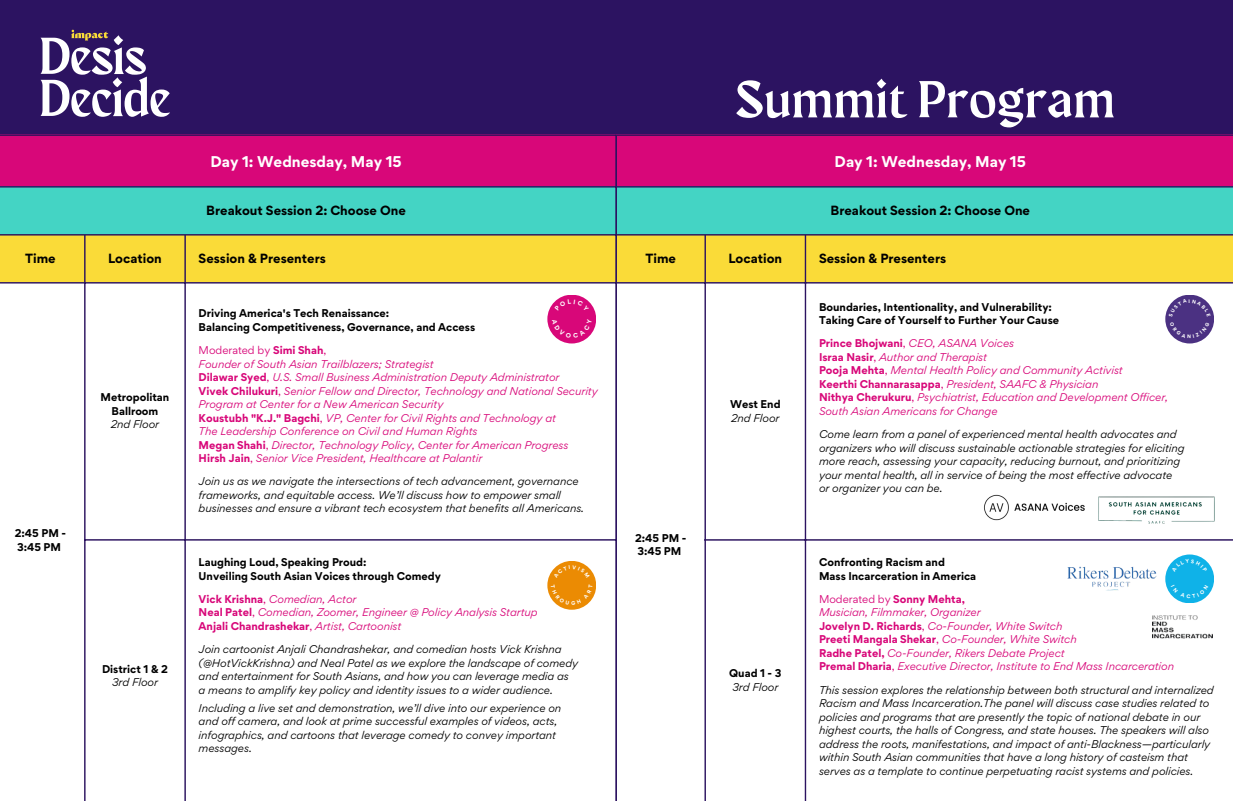
<style>
.page{position:relative;width:1233px;height:801px;background:#2c1361}
.page>*{position:absolute;margin:0;border:0;box-sizing:border-box;transform-origin:0 0}
.t1{font:51.9px "Maragsa Display";letter-spacing:.03em;color:#fff}
.t2{font:700 13.9px "Gordita";color:#fff}
.t3{font:700 11.9px "Gordita";color:#000}
.t4{font:italic 10.1px/13.5px "Gordita";color:#000}
.t5{font:italic 10.1px/13.5px "Gordita";color:#d80779}
.t6{font:700 10.1px/13.5px "Gordita";color:#000}
.t7{font:10.1px "Gordita";color:#d80779}
.t8{font:700 10.1px "Gordita";color:#d80779}
.s1{font-weight:700}
.s2{font-weight:700;font-style:normal}
.s3{font-style:normal}
.s4{font-weight:400}
.s5{font-weight:400;font-style:italic}
</style>
<div class="page">
<svg style="left:71px;top:30px;width:37px;height:10px"></svg>
<div style="left:0;top:135px;width:616px;height:52px;background:#d80779"></div>
<div style="left:0;top:187px;width:616px;height:48px;background:#44d4c4"></div>
<div style="left:1px;top:284px;width:615px;height:516px;background:#fff"></div>
<hr style="left:0;top:136px;width:1px;height:665px;background:#2c1361">
<hr style="left:84px;top:236px;width:2px;height:565px;background:#2c1361">
<hr style="left:184px;top:236px;width:2px;height:565px;background:#2c1361">
<hr style="left:0;top:134px;width:617px;height:2px;background:#2c1361">
<hr style="left:0;top:186px;width:617px;height:2px;background:#2c1361">
<hr style="left:0;top:234px;width:617px;height:2px;background:#2c1361">
<hr style="left:84px;top:539px;width:533px;height:2px;background:#2c1361">
<div style="left:616px;top:135px;width:617px;height:52px;background:#d80779"></div>
<div style="left:616px;top:187px;width:617px;height:48px;background:#44d4c4"></div>
<div style="left:0;top:235px;width:1232px;height:48px;background:#fadb38"></div>
<div style="left:617px;top:284px;width:615px;height:516px;background:#fff"></div>
<hr style="left:616px;top:136px;width:1px;height:665px;background:#2c1361">
<hr style="left:705px;top:236px;width:1px;height:565px;background:#2c1361">
<hr style="left:805px;top:236px;width:1px;height:565px;background:#2c1361">
<hr style="left:1232px;top:136px;width:1px;height:665px;background:#2c1361">
<hr style="left:616px;top:134px;width:617px;height:2px;background:#2c1361">
<hr style="left:616px;top:186px;width:617px;height:2px;background:#2c1361">
<hr style="left:616px;top:234px;width:617px;height:2px;background:#2c1361">
<hr style="left:616px;top:282px;width:617px;height:2px;background:#2c1361">
<hr style="left:705px;top:539px;width:528px;height:2px;background:#2c1361">
<img style="left:983px;top:494px;width:102px;height:26px">
<img style="left:1099px;top:496px;width:115px;height:28px">
<img style="left:1067px;top:566px;width:90px;height:26px">
<img style="left:1153px;top:597px;width:59px;height:59px">
<div style="left:547px;top:561px;width:49px;height:49px;background:#eb8b03;border-radius:50%"></div>
<div style="left:1165px;top:555px;width:49px;height:48px;background:#0fb2e8;border-radius:50%"></div>
<div style="left:1165px;top:295px;width:49px;height:49px;background:#4b3182;border-radius:50%"></div>
<div style="left:547px;top:295px;width:49px;height:49px;background:#d80779;border-radius:50%"></div>
<svg style="left:554px;top:565px;width:36px;height:4px"></svg>
<svg style="left:551px;top:597px;width:42px;height:8px"></svg>
<svg style="left:1172px;top:559px;width:35px;height:3px"></svg>
<svg style="left:1171px;top:594px;width:38px;height:4px"></svg>
<svg style="left:1169px;top:299px;width:42px;height:39px"></svg>
<svg style="left:555px;top:299px;width:35px;height:4px"></svg>
<svg style="left:552px;top:333px;width:40px;height:5px"></svg>
<h1 class="t1" style="left:40px;top:34px;width:108px">Desis</h1>
<p class="t1" style="left:40px;top:76px;width:132px">Decide</p>
<h1 class="t2" style="left:210px;top:152px;width:193px">Day 1: Wednesday, May 15</h1>
<h1 class="t3" style="left:206px;top:202px;width:201px">Breakout Session 2: Choose One</h1>
<p class="t3" style="left:25px;top:250px;width:32px">Time</p>
<p class="t3" style="left:108px;top:250px;width:55px">Location</p>
<p class="t3" style="left:199px;top:250px;width:129px">Session &amp; Presenters</p>
<p class="t6" style="left:15px;top:526px;width:53px">2:45 PM -<br>3:45 PM</p>
<p class="t6" style="left:101px;top:391px;width:70px;text-align:center">Metropolitan<br>Ballroom</p>
<p class="t4" style="left:111px;top:418px;width:50px">2nd Floor</p>
<p class="t6" style="left:102px;top:662px;width:67px">District 1 &amp; 2</p>
<p class="t4" style="left:112px;top:675px;width:47px">3rd Floor</p>
<p class="t6" style="left:199px;top:307px;width:192px">Driving America's Tech Renaissance:</p>
<p class="t6" style="left:199px;top:320px;width:278px">Balancing Competitiveness, Governance, and Access</p>
<p class="t7" style="left:199px;top:343px;width:129px">Moderated by <span class="s1">Simi Shah</span>,</p>
<p class="t5" style="left:199px;top:357px;width:236px">Founder of South Asian Trailblazers; Strategist</p>
<p class="t5" style="left:199px;top:370px;width:362px"><span class="s2">Dilawar Syed</span><span class="s3">,</span> U.S. Small Business Administration Deputy Administrator</p>
<p class="t5" style="left:199px;top:384px;width:401px"><span class="s2">Vivek Chilukuri</span><span class="s3">,</span> Senior Fellow and Director, Technology and National Security<br>Program at Center for a New American Security</p>
<p class="t5" style="left:199px;top:411px;width:359px"><span class="s2">Koustubh "K.J." Bagchi</span><span class="s3">,</span> VP, Center for Civil Rights and Technology at</p>
<p class="t5" style="left:199px;top:424px;width:280px">The Leadership Conference on Civil and Human Rights</p>
<p class="t5" style="left:199px;top:438px;width:371px"><span class="s2">Megan Shahi</span><span class="s3">,</span> Director, Technology Policy, Center for American Progress</p>
<p class="t5" style="left:199px;top:451px;width:285px"><span class="s2">Hirsh Jain</span><span class="s3">,</span> Senior Vice President, Healthcare at Palantir</p>
<p class="t4" style="left:199px;top:475px;width:387px">Join us as we navigate the intersections of tech advancement, governance frameworks, and equitable access. We’ll discuss how to empower small businesses and ensure a vibrant tech ecosystem that benefits all Americans.</p>
<p class="t6" style="left:199px;top:555px;width:169px">Laughing Loud, Speaking Proud:</p>
<p class="t6" style="left:199px;top:569px;width:244px">Unveiling South Asian Voices through Comedy</p>
<p class="t5" style="left:199px;top:592px;width:159px"><span class="s2">Vick Krishna</span><span class="s3">,</span> Comedian, Actor</p>
<p class="t5" style="left:199px;top:606px;width:340px"><span class="s2">Neal Patel</span><span class="s3">,</span> Comedian, Zoomer, Engineer @ Policy Analysis Startup</p>
<p class="t8" style="left:199px;top:619px;width:204px">Anjali Chandrashekar<span class="s4">,</span> <span class="s5">Artist, Cartoonist</span></p>
<p class="t4" style="left:199px;top:642px;width:381px">Join cartoonist Anjali Chandrashekar, and comedian hosts Vick Krishna (@HotVickKrishna) and Neal Patel as we explore the landscape of comedy</p>
<p class="t4" style="left:199px;top:669px;width:372px">and entertainment for South Asians, and how you can leverage media as</p>
<p class="t4" style="left:199px;top:683px;width:356px">a means to amplify key policy and identity issues to a wider audience.</p>
<p class="t4" style="left:199px;top:701px;width:364px">Including a live set and demonstration, we’ll dive into our experience on</p>
<p class="t4" style="left:199px;top:714px;width:360px">and off camera, and look at prime successful examples of videos, acts, infographics, and cartoons that leverage comedy to convey important messages.</p>
<p class="t1" style="left:736px;top:77px;width:380px">Summit Program</p>
<p class="t2" style="left:835px;top:152px;width:193px">Day 1: Wednesday, May 15</p>
<p class="t3" style="left:831px;top:202px;width:201px">Breakout Session 2: Choose One</p>
<h2 class="t3" style="left:645px;top:250px;width:32px">Time</h2>
<h2 class="t3" style="left:728px;top:250px;width:55px">Location</h2>
<h2 class="t3" style="left:819px;top:250px;width:129px">Session &amp; Presenters</h2>
<p class="t6" style="left:635px;top:531px;width:53px">2:45 PM -<br>3:45 PM</p>
<p class="t6" style="left:730px;top:397px;width:52px">West End</p>
<p class="t4" style="left:731px;top:411px;width:50px">2nd Floor</p>
<p class="t6" style="left:729px;top:666px;width:54px">Quad 1 - 3</p>
<p class="t4" style="left:732px;top:680px;width:47px">3rd Floor</p>
<p class="t6" style="left:819px;top:300px;width:235px">Boundaries, Intentionality, and Vulnerability:</p>
<p class="t6" style="left:819px;top:313px;width:242px">Taking Care of Yourself to Further Your Cause</p>
<p class="t5" style="left:819px;top:337px;width:197px"><span class="s2">Prince Bhojwani</span><span class="s3">,</span> CEO, ASANA Voices</p>
<p class="t5" style="left:819px;top:350px;width:169px"><span class="s2">Israa Nasir</span><span class="s3">,</span> Author and Therapist</p>
<p class="t5" style="left:819px;top:364px;width:305px"><span class="s2">Pooja Mehta</span><span class="s3">,</span> Mental Health Policy and Community Activist</p>
<p class="t5" style="left:819px;top:377px;width:281px"><span class="s2">Keerthi Channarasappa</span><span class="s3">,</span> President, SAAFC &amp; Physician</p>
<p class="t5" style="left:819px;top:391px;width:351px"><span class="s2">Nithya Cherukuru</span><span class="s3">,</span> Psychiatrist, Education and Development Officer,</p>
<p class="t5" style="left:819px;top:404px;width:180px">South Asian Americans for Change</p>
<p class="t4" style="left:819px;top:427px;width:367px">Come learn from a panel of experienced mental health advocates and organizers who will discuss sustainable actionable strategies for eliciting</p>
<p class="t4" style="left:819px;top:454px;width:363px">more reach, assessing your capacity, reducing burnout, and prioritizing</p>
<p class="t4" style="left:819px;top:468px;width:355px">your mental health, all in service of being the most effective advocate</p>
<p class="t4" style="left:819px;top:481px;width:125px">or organizer you can be.</p>
<p class="t6" style="left:819px;top:555px;width:127px">Confronting Racism and</p>
<p class="t6" style="left:819px;top:569px;width:159px">Mass Incarceration in America</p>
<p class="t7" style="left:819px;top:592px;width:147px">Moderated by <span class="s1">Sonny Mehta,</span></p>
<p class="t5" style="left:819px;top:606px;width:163px">Musician, Filmmaker, Organizer</p>
<p class="t5" style="left:819px;top:619px;width:245px"><span class="s2">Jovelyn D. Richards</span><span class="s3">,</span> Co-Founder, White Switch</p>
<p class="t5" style="left:819px;top:633px;width:259px"><span class="s2">Preeti Mangala Shekar</span><span class="s3">,</span> Co-Founder, White Switch</p>
<p class="t5" style="left:819px;top:646px;width:247px"><span class="s2">Radhe Patel,</span> Co-Founder, Rikers Debate Project</p>
<p class="t5" style="left:819px;top:660px;width:357px"><span class="s2">Premal Dharia</span><span class="s3">,</span> Executive Director, Institute to End Mass Incarceration</p>
<p class="t4" style="left:819px;top:683px;width:396px">This session explores the relationship between both structural and internalized Racism and Mass Incarceration.The panel will discuss case studies related to policies and programs that are presently the topic of national debate in our highest courts, the halls of Congress, and state houses. The speakers will also address the roots, manifestations, and impact of anti-Blackness—particularly within South Asian communities that have a long history of casteism that</p>
<p class="t4" style="left:819px;top:764px;width:376px">serves as a template to continue perpetuating racist systems and policies.</p>
</div>
